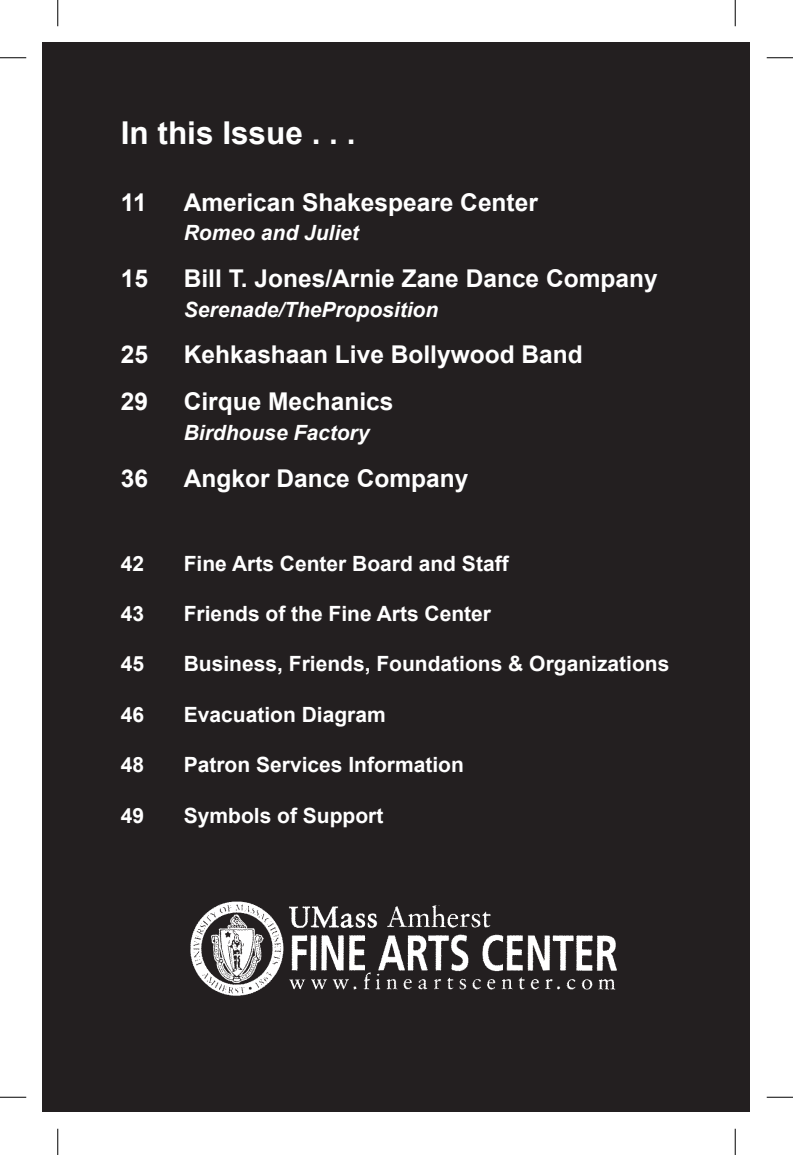
<style>
.page{position:relative;width:793px;height:1155px;background:#fff}
.page>*{position:absolute;margin:0;border:0;box-sizing:border-box;transform-origin:0 0}
.t1{font:700 31.5px "Arial";color:#fff}
.t2{font:700 24.5px "Arial";color:#fff}
.t3{font:700 21px "Arial";color:#fff}
.t4{font:italic 700 21px "Arial";color:#fff}
</style>
<div class="page">
<div style="left:43px;top:43px;width:707px;height:1069px;background:#231f20"></div>
<img style="left:190px;top:901px;width:427px;height:95px">
<svg style="left:0;top:57px;width:26px;height:1px"></svg>
<svg style="left:766px;top:57px;width:27px;height:1px"></svg>
<svg style="left:0;top:1097px;width:26px;height:1px"></svg>
<svg style="left:766px;top:1097px;width:27px;height:1px"></svg>
<svg style="left:57px;top:0;width:1px;height:26px"></svg>
<svg style="left:57px;top:1129px;width:1px;height:26px"></svg>
<svg style="left:735px;top:0;width:1px;height:26px"></svg>
<svg style="left:735px;top:1129px;width:1px;height:26px"></svg>
<h1 class="t1" style="left:121px;top:112px;width:236px">In this Issue . . .</h1>
<p class="t2" style="left:121px;top:186px;width:27px">11</p>
<p class="t2" style="left:184px;top:186px;width:356px">American Shakespeare Center</p>
<p class="t4" style="left:184px;top:219px;width:177px">Romeo and Juliet</p>
<p class="t2" style="left:121px;top:262px;width:29px">15</p>
<p class="t2" style="left:184px;top:262px;width:475px">Bill T. Jones/Arnie Zane Dance Company</p>
<p class="t4" style="left:184px;top:296px;width:256px">Serenade/TheProposition</p>
<p class="t2" style="left:121px;top:339px;width:29px">25</p>
<p class="t2" style="left:184px;top:339px;width:400px">Kehkashaan Live Bollywood Band</p>
<p class="t2" style="left:121px;top:386px;width:29px">29</p>
<p class="t2" style="left:184px;top:386px;width:211px">Cirque Mechanics</p>
<p class="t4" style="left:184px;top:419px;width:187px">Birdhouse Factory</p>
<p class="t2" style="left:121px;top:462px;width:29px">36</p>
<p class="t2" style="left:184px;top:462px;width:286px">Angkor Dance Company</p>
<p class="t3" style="left:121px;top:549px;width:25px">42</p>
<p class="t3" style="left:184px;top:549px;width:326px">Fine Arts Center Board and Staff</p>
<p class="t3" style="left:121px;top:600px;width:25px">43</p>
<p class="t3" style="left:184px;top:600px;width:309px">Friends of the Fine Arts Center</p>
<p class="t3" style="left:121px;top:650px;width:25px">45</p>
<p class="t3" style="left:184px;top:650px;width:487px">Business, Friends, Foundations &amp; Organizations</p>
<p class="t3" style="left:121px;top:701px;width:25px">46</p>
<p class="t3" style="left:184px;top:701px;width:203px">Evacuation Diagram</p>
<p class="t3" style="left:121px;top:751px;width:25px">48</p>
<p class="t3" style="left:184px;top:751px;width:282px">Patron Services Information</p>
<p class="t3" style="left:121px;top:801px;width:25px">49</p>
<p class="t3" style="left:184px;top:801px;width:201px">Symbols of Support</p>
</div>
